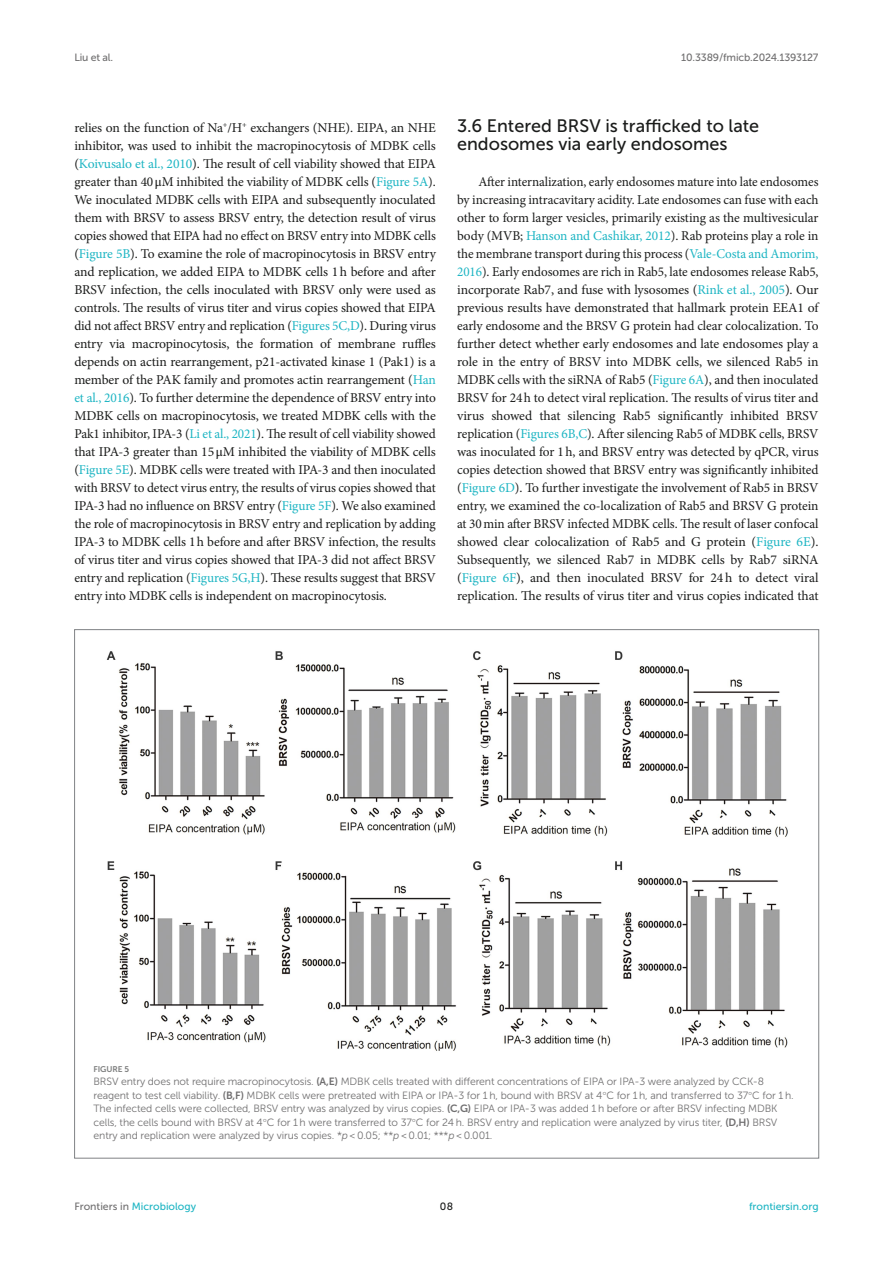
<style>
.page{position:relative;width:893px;height:1263px;background:#fff}
.page>*{position:absolute;margin:0;border:0;box-sizing:border-box;transform-origin:0 0}
.HEAD_2{font:18px/18px "Museo Sans 500";color:#1b1c1b}
.TEXT_FLUSH{font:13.5px/18px "Minion Pro";letter-spacing:-.01em;color:#1b1c1b;text-align:justify}
.FIG_LEG{font:10.5px/13.5px "Museo Sans 300";letter-spacing:-.01em;color:#706f70}
.t1{font:10.5px "Museo Sans 500";color:#1db5c3}
.t2{font:10.5px "Museo Sans 500";letter-spacing:-.015em;color:#706f70}
.t3{font:10.5px "Museo Sans 500";color:#1b1c1b}
.FIG_HD{font:8.25px "Museo Sans 700";letter-spacing:-.01em;color:#7e7f7f}
.s1{color:#1db5c3}
.s2{font-family:"STIX General"}
.s3{font-family:"Museo Sans 700"}
.s4{font-family:"STIX"}
.s5{font-style:italic}
.s6{color:#706f70}
</style>
<div class="page">
<img style="left:106px;top:651px;width:682px;height:400px">
<p class="t2" style="left:74px;top:51px;width:40px">Liu et al.</p>
<p class="t2" style="left:681px;top:51px;width:139px">10.3389/fmicb.2024.1393127</p>
<p class="TEXT_FLUSH" style="left:74px;top:119px;width:363px">relies on the function of Na<sup>+</sup>/H<sup>+</sup> exchangers (NHE). EIPA, an NHE inhibitor, was used to inhibit the macropinocytosis of MDBK cells (<span class="s1">Koivusalo et al., 2010</span>). The result of cell viability showed that EIPA greater than 40<span class="s2">μ</span>M inhibited the viability of MDBK cells (<span class="s1">Figure 5A</span>).<br>We inoculated MDBK cells with EIPA and subsequently inoculated them with BRSV to assess BRSV entry, the detection result of virus copies showed that EIPA had no effect on BRSV entry into MDBK cells (<span class="s1">Figure 5B</span>). To examine the role of macropinocytosis in BRSV entry and replication, we added EIPA to MDBK cells 1h before and after BRSV infection, the cells inoculated with BRSV only were used as controls. The results of virus titer and virus copies showed that EIPA did not affect BRSV entry and replication (<span class="s1">Figures 5C,D</span>). During virus entry via macropinocytosis, the formation of membrane ruffles depends on actin rearrangement, p21-activated kinase 1 (Pak1) is a member of the PAK family and promotes actin rearrangement (<span class="s1">Han et al., 2016</span>). To further determine the dependence of BRSV entry into MDBK cells on macropinocytosis, we treated MDBK cells with the Pak1 inhibitor, IPA-3 (<span class="s1">Li et al., 2021</span>). The result of cell viability showed that IPA-3 greater than 15<span class="s2">μ</span>M inhibited the viability of MDBK cells (<span class="s1">Figure 5E</span>). MDBK cells were treated with IPA-3 and then inoculated with BRSV to detect virus entry, the results of virus copies showed that IPA-3 had no influence on BRSV entry (<span class="s1">Figure 5F</span>). We also examined the role of macropinocytosis in BRSV entry and replication by adding IPA-3 to MDBK cells 1h before and after BRSV infection, the results of virus titer and virus copies showed that IPA-3 did not affect BRSV entry and replication (<span class="s1">Figures 5G,H</span>). These results suggest that BRSV entry into MDBK cells is independent on macropinocytosis.</p>
<p class="HEAD_2" style="left:457px;top:117px;width:304px">3.6 Entered BRSV is trafficked to late endosomes via early endosomes</p>
<p class="TEXT_FLUSH" style="left:457px;top:173px;width:363px;text-indent:21px">After internalization, early endosomes mature into late endosomes by increasing intracavitary acidity. Late endosomes can fuse with each other to form larger vesicles, primarily existing as the multivesicular body (MVB; <span class="s1">Hanson and Cashikar, 2012</span>). Rab proteins play a role in the membrane transport during this process (<span class="s1">Vale-Costa and Amorim, 2016</span>). Early endosomes are rich in Rab5, late endosomes release Rab5, incorporate Rab7, and fuse with lysosomes (<span class="s1">Rink et al., 2005</span>). Our previous results have demonstrated that hallmark protein EEA1 of early endosome and the BRSV G protein had clear colocalization. To further detect whether early endosomes and late endosomes play a role in the entry of BRSV into MDBK cells, we silenced Rab5 in MDBK cells with the siRNA of Rab5 (<span class="s1">Figure 6A</span>), and then inoculated BRSV for 24h to detect viral replication. The results of virus titer and virus showed that silencing Rab5 significantly inhibited BRSV replication (<span class="s1">Figures 6B,C</span>). After silencing Rab5 of MDBK cells, BRSV was inoculated for 1h, and BRSV entry was detected by qPCR, virus copies detection showed that BRSV entry was significantly inhibited (<span class="s1">Figure 6D</span>). To further investigate the involvement of Rab5 in BRSV entry, we examined the co-localization of Rab5 and BRSV G protein at 30min after BRSV infected MDBK cells. The result of laser confocal showed clear colocalization of Rab5 and G protein (<span class="s1">Figure 6E</span>).<br>Subsequently, we silenced Rab7 in MDBK cells by Rab7 siRNA (<span class="s1">Figure 6F</span>), and then inoculated BRSV for 24h to detect viral replication. The results of virus titer and virus copies indicated that</p>
<p class="FIG_HD" style="left:94px;top:1064px;width:37px">FIGURE 5</p>
<p class="FIG_LEG" style="left:94px;top:1075px;width:702px">BRSV entry does not require macropinocytosis. <span class="s3">(A,E)</span> MDBK cells treated with different concentrations of EIPA or IPA-3 were analyzed by CCK-8 reagent to test cell viability. <span class="s3">(B,F)</span> MDBK cells were pretreated with EIPA or IPA-3 for 1 h, bound with BRSV at 4<span class="s4">°</span>C for 1 h, and transferred to 37<span class="s4">°</span>C for 1 h.<br>The infected cells were collected, BRSV entry was analyzed by virus copies. <span class="s3">(C,G)</span> EIPA or IPA-3 was added 1 h before or after BRSV infecting MDBK cells, the cells bound with BRSV at 4<span class="s4">°</span>C for 1 h were transferred to 37<span class="s4">°</span>C for 24 h. BRSV entry and replication were analyzed by virus titer, <span class="s3">(D,H)</span> BRSV entry and replication were analyzed by virus copies. *<span class="s5">p</span> &lt; 0.05; **<span class="s5">p</span> &lt; 0.01; ***<span class="s5">p</span> &lt; 0.001.</p>
<p class="t1" style="left:74px;top:1200px;width:123px"><span class="s6">Frontiers in</span> Microbiology</p>
<p class="t3" style="left:440px;top:1200px;width:15px">08</p>
<p class="t1" style="left:749px;top:1200px;width:71px">frontiersin.org</p>
</div>
